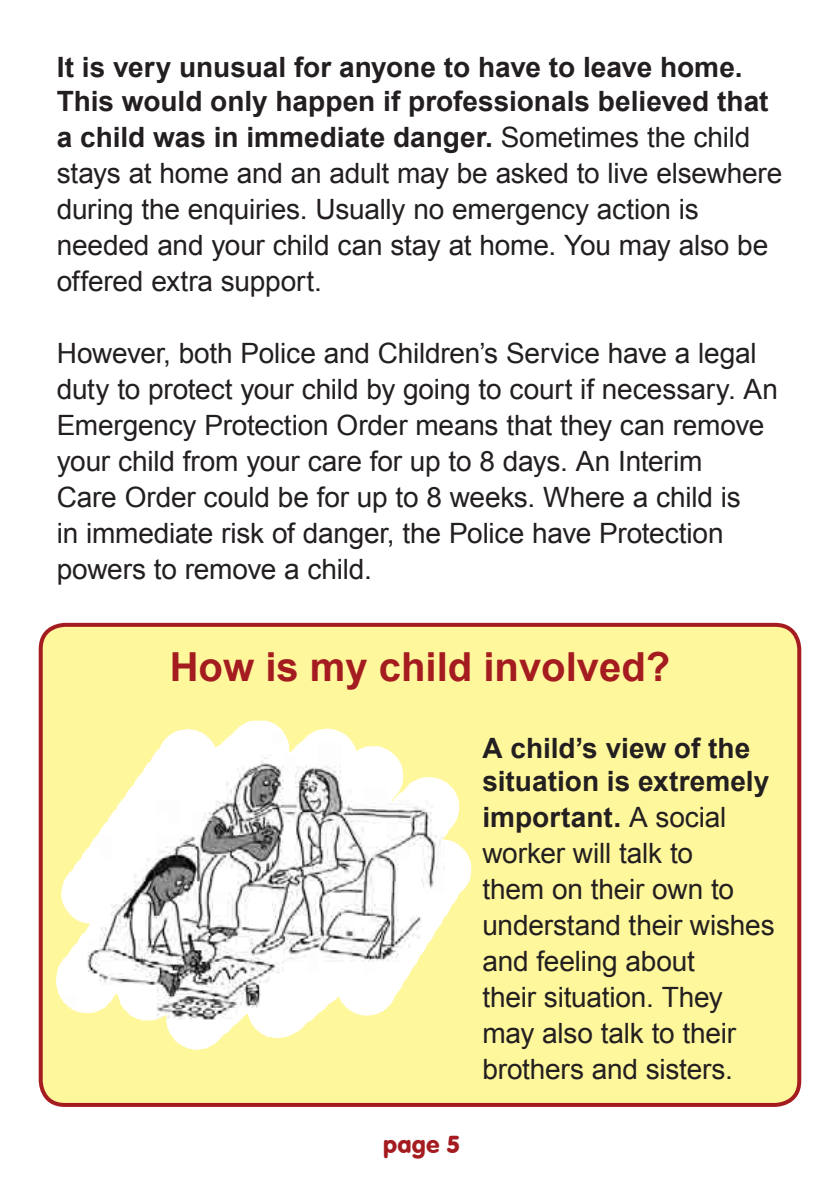
<style>
.page{position:relative;width:840px;height:1191px;background:#fff}
.page>*{position:absolute;margin:0;border:0;box-sizing:border-box;transform-origin:0 0}
.t1{font:700 40px "Arial";color:#a41b20}
.t2{font:28px/35.8px "Arial";letter-spacing:-.01em;color:#231f20}
.t3{font:24px "VAG Rounded BT";color:#a41b20}
.s1{font-weight:700}
</style>
<div class="page">
<svg style="left:38px;top:622px;width:764px;height:483px"></svg>
<img style="left:355px;top:746px;width:116px;height:185px">
<p class="t2" style="left:57px;top:50px;width:726px"><span class="s1">It is very unusual for anyone to have to leave home.<br>This would only happen if professionals believed that a child was in immediate danger.</span> Sometimes the child stays at home and an adult may be asked to live elsewhere during the enquiries. Usually no emergency action is needed and your child can stay at home. You may also be offered extra support.</p>
<p class="t2" style="left:57px;top:335px;width:722px">However, both Police and Children’s Service have a legal duty to protect your child by going to court if necessary. An Emergency Protection Order means that they can remove your child from your care for up to 8 days. An Interim<br>Care Order could be for up to 8 weeks. Where a child is<br>in immediate risk of danger, the Police have Protection powers to remove a child.</p>
<h1 class="t1" style="left:169px;top:641px;width:502px">How is my child involved?</h1>
<p class="t3" style="left:383px;top:1128px;width:78px">page 5</p>
<p class="t2" style="left:482px;top:730px;width:293px"><span class="s1">A child’s view of the situation is extremely important.</span> A social worker will talk to<br>them on their own to understand their wishes and feeling about<br>their situation. They may also talk to their brothers and sisters.</p>
</div>
